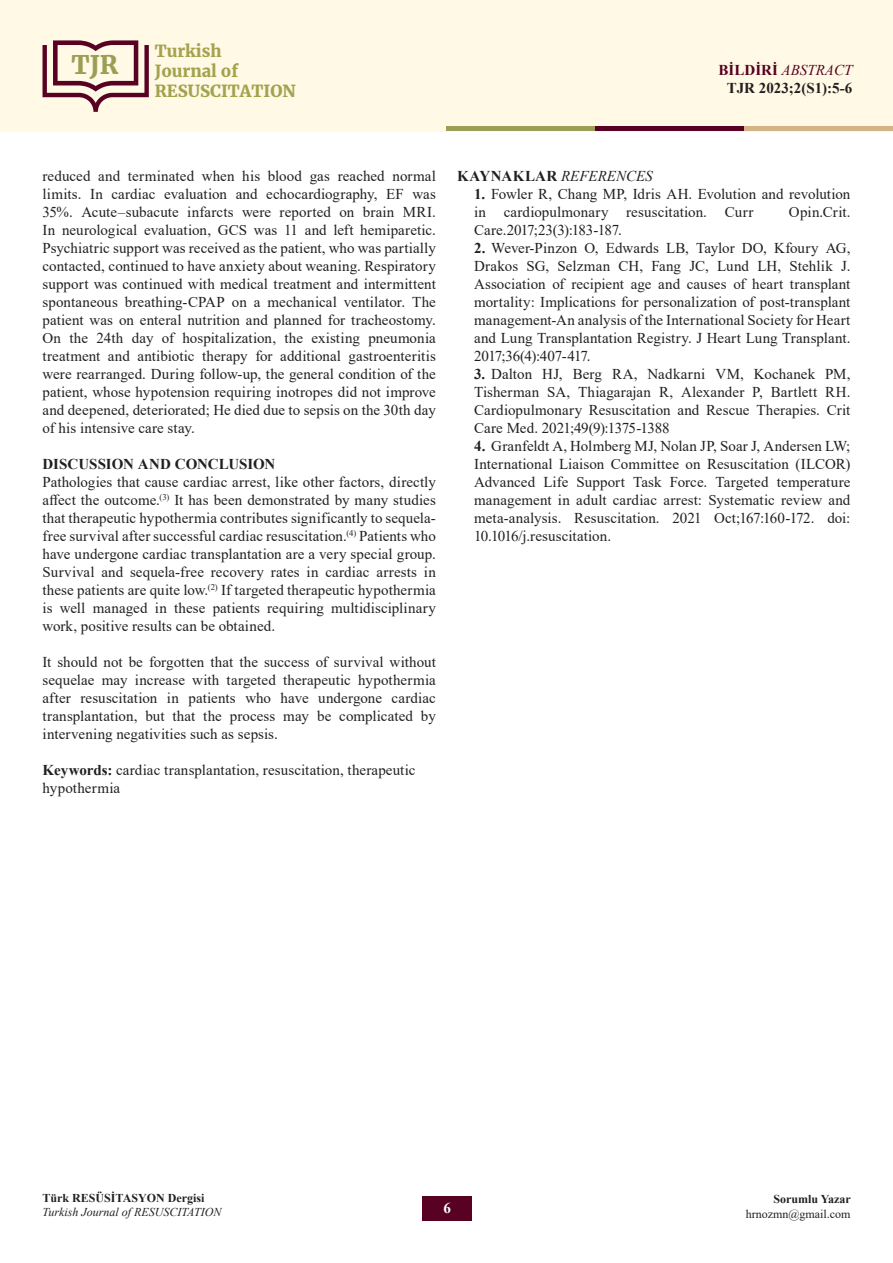
<style>
.page{position:relative;width:893px;height:1263px;background:#fff}
.page>*{position:absolute;margin:0;border:0;box-sizing:border-box;transform-origin:0 0}
.t1{font:900 25.35px "Merriweather";color:#9b9f55}
.t2{font:900 16.5px/19.8px "Merriweather";color:#a4a24d}
.Temel_Paragraf{font:15px/18px "Times New Roman";letter-spacing:.005em;color:#231f20;text-align:justify}
.Temel_Paragraf-2{font:700 15px/18px "Times New Roman";color:#231f20;text-align:center}
.Temel_Paragraf-3{font:italic 15px "Times New Roman";color:#231f20}
.t3{font:700 15px "Times New Roman";color:#fff}
.t4{font:700 12px "Times New Roman";color:#231f20}
.t5{font:italic 12px "Times New Roman";color:#231f20}
.t6{font:12px "Times New Roman";color:#231f20}
.s1{color:#580122}
.s2{font-weight:400;font-style:italic;color:#580122}
.s3{font-weight:700}
.s4{font-weight:700;font-style:normal}
</style>
<div class="page">
<div style="left:0;top:0;width:893px;height:131px;background:#fff9e5"></div>
<svg style="left:43px;top:40px;width:106px;height:72px"></svg>
<div style="left:446px;top:126px;width:149px;height:5px;background:#9b9f55"></div>
<div style="left:595px;top:126px;width:149px;height:5px;background:#580122"></div>
<div style="left:744px;top:126px;width:149px;height:5px;background:#d5b388"></div>
<div style="left:422px;top:1196px;width:50px;height:24px;background:#580122"></div>
<h1 class="t1" style="left:72px;top:47px;width:48px">TJR</h1>
<p class="t2" style="left:155px;top:41px;width:142px">Turkish<br>Journal of<br>RESUSCITATION</p>
<p class="Temel_Paragraf-2" style="left:719px;top:61px;width:135px"><span class="s1">BİLDİRİ</span> <span class="s2">ABSTRACT<br></span>TJR 2023;2(S1):5-6</p>
<p class="Temel_Paragraf" style="left:43px;top:166px;width:395px">reduced and terminated when his blood gas reached normal limits. In cardiac evaluation and echocardiography, EF was 35%. Acute–subacute infarcts were reported on brain MRI.<br>In neurological evaluation, GCS was 11 and left hemiparetic.<br>Psychiatric support was received as the patient, who was partially contacted, continued to have anxiety about weaning. Respiratory support was continued with medical treatment and intermittent spontaneous breathing-CPAP on a mechanical ventilator. The patient was on enteral nutrition and planned for tracheostomy.<br>On the 24th day of hospitalization, the existing pneumonia treatment and antibiotic therapy for additional gastroenteritis were rearranged. During follow-up, the general condition of the patient, whose hypotension requiring inotropes did not improve and deepened, deteriorated; He died due to sepsis on the 30th day of his intensive care stay.</p>
<p class="Temel_Paragraf-2" style="left:43px;top:454px;width:234px">DISCUSSION AND CONCLUSION</p>
<p class="Temel_Paragraf" style="left:43px;top:472px;width:395px">Pathologies that cause cardiac arrest, like other factors, directly affect the outcome.<sup>(3)</sup> It has been demonstrated by many studies that therapeutic hypothermia contributes significantly to sequela&shy;free survival after successful cardiac resuscitation.<sup>(4)</sup> Patients who have undergone cardiac transplantation are a very special group.<br>Survival and sequela-free recovery rates in cardiac arrests in these patients are quite low.<sup>(2)</sup> If targeted therapeutic hypothermia is well managed in these patients requiring multidisciplinary work, positive results can be obtained.</p>
<p class="Temel_Paragraf" style="left:43px;top:652px;width:395px">It should not be forgotten that the success of survival without sequelae may increase with targeted therapeutic hypothermia after resuscitation in patients who have undergone cardiac transplantation, but that the process may be complicated by intervening negativities such as sepsis.</p>
<p class="Temel_Paragraf" style="left:43px;top:760px;width:374px"><span class="s3">Keywords:</span> cardiac transplantation, resuscitation, therapeutic hypothermia</p>
<p class="Temel_Paragraf-3" style="left:457px;top:165px;width:197px"><span class="s4">KAYNAKLAR</span> REFERENCES</p>
<p class="Temel_Paragraf" style="left:474px;top:184px;width:378px"><span class="s3">1.</span> Fowler R, Chang MP, Idris AH. Evolution and revolution in cardiopulmonary resuscitation. Curr</p>
<p class="Temel_Paragraf" style="left:789px;top:202px;width:63px">Opin.Crit.</p>
<p class="Temel_Paragraf" style="left:474px;top:220px;width:149px">Care.2017;23(3):183-187.</p>
<p class="Temel_Paragraf" style="left:474px;top:238px;width:378px"><span class="s3">2.</span> Wever-Pinzon O, Edwards LB, Taylor DO, Kfoury AG, Drakos SG, Selzman CH, Fang JC, Lund LH, Stehlik J.<br>Association of recipient age and causes of heart transplant mortality: Implications for personalization of post-transplant management-An analysis of the International Society for Heart and Lung Transplantation Registry. J Heart Lung Transplant.<br>2017;36(4):407-417.</p>
<p class="Temel_Paragraf" style="left:474px;top:364px;width:378px"><span class="s3">3.</span> Dalton HJ, Berg RA, Nadkarni VM, Kochanek PM, Tisherman SA, Thiagarajan R, Alexander P, Bartlett RH.<br>Cardiopulmonary Resuscitation and Rescue Therapies. Crit Care Med. 2021;49(9):1375-1388</p>
<p class="Temel_Paragraf" style="left:474px;top:436px;width:378px"><span class="s3">4.</span> Granfeldt A, Holmberg MJ, Nolan JP, Soar J, Andersen LW; International Liaison Committee on Resuscitation (ILCOR)<br>Advanced Life Support Task Force. Targeted temperature management in adult cardiac arrest: Systematic review and meta-analysis. Resuscitation. 2021 Oct;167:160-172. doi:<br>10.1016/j.resuscitation.</p>
<p class="t4" style="left:43px;top:1189px;width:163px">Türk RESÜSİTASYON Dergisi</p>
<p class="t5" style="left:43px;top:1204px;width:181px">Turkish Journal of RESUSCITATION</p>
<p class="t3" style="left:443px;top:1197px;width:9px">6</p>
<p class="t4" style="left:773px;top:1191px;width:79px">Sorumlu Yazar</p>
<p class="t6" style="left:746px;top:1205px;width:106px">hrnozmn@gmail.com</p>
</div>
